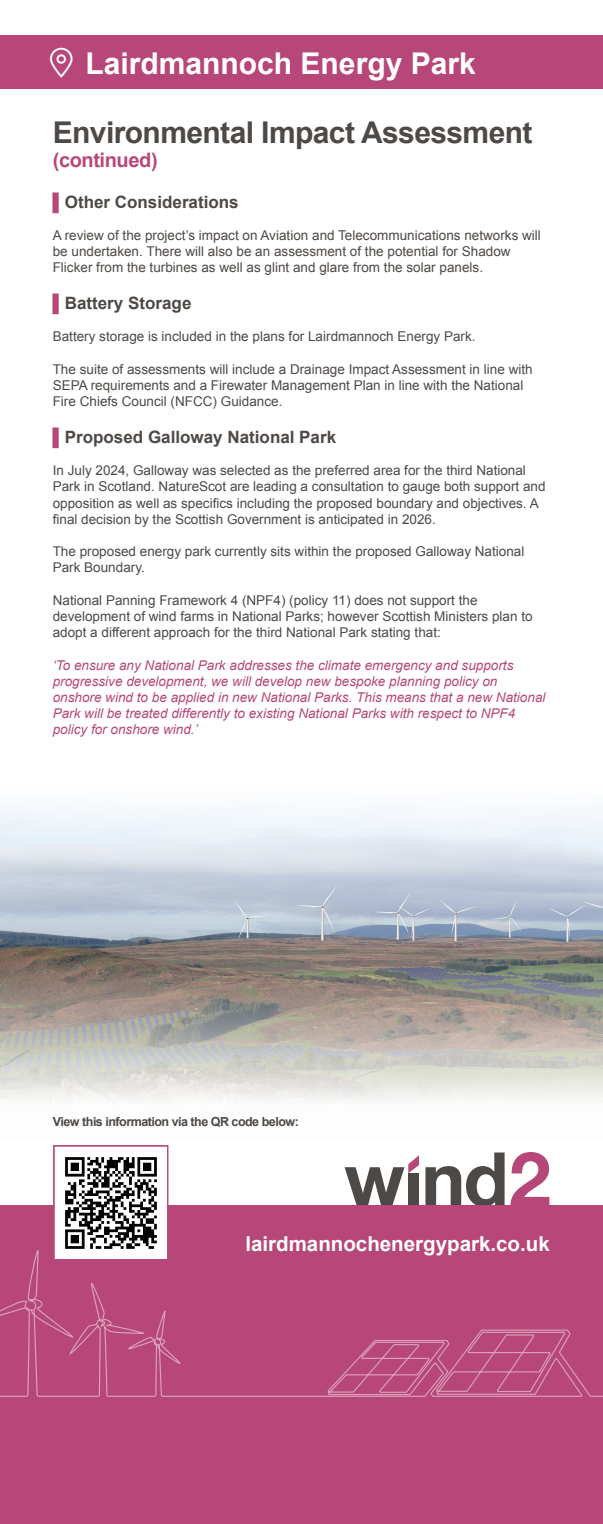
<style>
.page{position:relative;width:603px;height:1524px;background:#fff}
.page>*{position:absolute;margin:0;border:0;box-sizing:border-box;transform-origin:0 0}
.t1{font:700 30px "Arial";letter-spacing:-.02em;color:#4d4946}
.t2{font:700 30px "Arial";color:#fff}
.t3{font:700 20.5px "Arial";color:#fff}
.t4{font:700 20px "Arial";letter-spacing:-.02em;color:#b74778}
.t5{font:700 17px "Arial";color:#4d4946}
.t6{font:13.5px/16.2px "Arial";color:#4d4946}
.t7{font:italic 13.5px/16.2px "Arial";color:#b74778}
.t8{font:700 12.5px "Arial";letter-spacing:-.04em;color:#4d4946}
.s1{color:#b74778}
</style>
<div class="page">
<svg style="left:0;top:806px;width:602px;height:294px;background:#bbbcbd"></svg>
<svg style="left:510px;top:1152px;width:39px;height:53px"></svg>
<svg style="left:425px;top:1152px;width:79px;height:53px"></svg>
<svg style="left:344px;top:1155px;width:75px;height:50px"></svg>
<div style="left:0;top:1205px;width:602px;height:319px;background:#b74778"></div>
<div style="left:0;top:35px;width:602px;height:54px;background:#b74778"></div>
<svg style="left:55px;top:1157px;width:111px;height:93px"></svg>
<div style="left:53px;top:1145px;width:115px;height:115px;border:1px solid #b74778"></div>
<svg style="left:0;top:1250px;width:602px;height:147px"></svg>
<h1 class="t2" style="left:85px;top:43px;width:392px">Lairdmannoch Energy Park</h1>
<h1 class="t1" style="left:53px;top:112px;width:481px">Environmental Impact Assessment</h1>
<h3 class="t4" style="left:53px;top:147px;width:106px">(continued)</h3>
<p class="t5" style="left:53px;top:190px;width:187px"><span class="s1">▌</span>Other Considerations</p>
<p class="t6" style="left:53px;top:227px;width:489px">A review of the project’s impact on Aviation and Telecommunications networks will be undertaken. There will also be an assessment of the potential for Shadow<br>Flicker from the turbines as well as glint and glare from the solar panels.</p>
<p class="t5" style="left:53px;top:292px;width:140px"><span class="s1">▌</span>Battery Storage</p>
<p class="t6" style="left:53px;top:329px;width:424px">Battery storage is included in the plans for Lairdmannoch Energy Park.</p>
<p class="t6" style="left:53px;top:361px;width:481px">The suite of assessments will include a Drainage Impact Assessment in line with<br>SEPA requirements and a Firewater Management Plan in line with the National<br>Fire Chiefs Council (NFCC) Guidance.</p>
<p class="t5" style="left:53px;top:426px;width:285px"><span class="s1">▌</span>Proposed Galloway National Park</p>
<p class="t6" style="left:53px;top:462px;width:494px">In July 2024, Galloway was selected as the preferred area for the third National Park in Scotland. NatureScot are leading a consultation to gauge both support and opposition as well as specifics including the proposed boundary and objectives. A final decision by the Scottish Government is anticipated in 2026.</p>
<p class="t6" style="left:53px;top:543px;width:473px">The proposed energy park currently sits within the proposed Galloway National<br>Park Boundary.</p>
<p class="t6" style="left:53px;top:592px;width:481px">National Panning Framework 4 (NPF4) (policy 11) does not support the development of wind farms in National Parks; however Scottish Ministers plan to adopt a different approach for the third National Park stating that:</p>
<p class="t7" style="left:53px;top:657px;width:494px">‘To ensure any National Park addresses the climate emergency and supports progressive development, we will develop new bespoke planning policy on onshore wind to be applied in new National Parks. This means that a new National Park will be treated differently to existing National Parks with respect to NPF4 policy for onshore wind.’</p>
<p class="t8" style="left:53px;top:1113px;width:247px">View this information via the QR code below:</p>
<h2 class="t3" style="left:245px;top:1230px;width:306px">lairdmannochenergypark.co.uk</h2>
</div>
